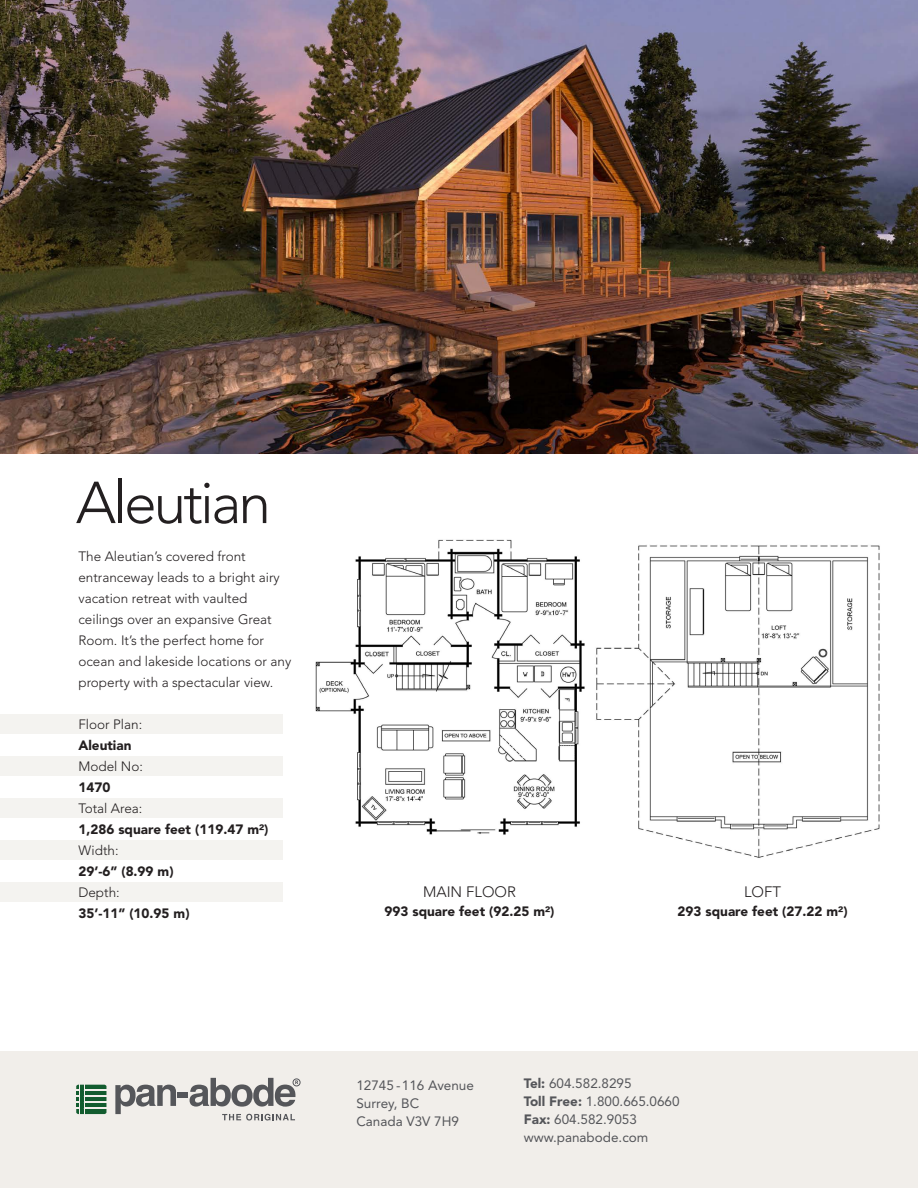
<style>
.page{position:relative;width:918px;height:1188px;background:#fff}
.page>*{position:absolute;margin:0;border:0;box-sizing:border-box;transform-origin:0 0}
.t1{font:300 58.5px "Avenir LT Std";letter-spacing:-.05em;color:#231f20}
.t2{font:300 15px "Avenir LT Std";color:#231f20}
.t3{font:300 13.5px/21px "Avenir LT Std";color:#231f20}
.t4{font:900 13.5px/21px "Avenir LT Std";color:#231f20}
.t5{font:13.5px "Avenir LT Std";color:#55565a}
.s1{font-weight:900}
.s2{font-weight:300}
</style>
<div class="page">
<div style="left:0;top:714px;width:283px;height:20px;background:#f4f3f0"></div>
<div style="left:0;top:756px;width:283px;height:20px;background:#f4f3f0"></div>
<div style="left:0;top:798px;width:283px;height:20px;background:#f4f3f0"></div>
<div style="left:0;top:840px;width:283px;height:20px;background:#f4f3f0"></div>
<div style="left:0;top:882px;width:283px;height:20px;background:#f4f3f0"></div>
<img style="left:0;top:0;width:918px;height:454px">
<img style="left:596px;top:545px;width:284px;height:313px">
<img style="left:315px;top:539px;width:270px;height:296px">
<div style="left:0;top:1052px;width:918px;height:136px;background:#f1eeea"></div>
<svg style="left:115px;top:1085px;width:61px;height:29px"></svg>
<div style="left:177px;top:1092px;width:11px;height:6px;background:#55565a"></div>
<svg style="left:190px;top:1078px;width:111px;height:29px"></svg>
<svg style="left:222px;top:1114px;width:73px;height:7px"></svg>
<svg style="left:76px;top:1085px;width:31px;height:29px"></svg>
<p class="t1" style="left:76px;top:469px;width:197px">Aleutian</p>
<p class="t3" style="left:78px;top:546px;width:203px">The Aleutian’s covered front entranceway leads to a bright airy vacation retreat with vaulted</p>
<p class="t3" style="left:78px;top:609px;width:214px">ceilings over an expansive Great Room. It’s the perfect home for ocean and lakeside locations or any property with a spectacular view.</p>
<p class="t3" style="left:78px;top:714px;width:65px">Floor Plan:<br><span class="s1">Aleutian</span></p>
<p class="t3" style="left:78px;top:756px;width:66px">Model No:<br><span class="s1">1470</span></p>
<p class="t4" style="left:78px;top:798px;width:192px"><span class="s2">Total Area:<br></span>1,286 square feet (119.47 m²)</p>
<p class="t4" style="left:78px;top:840px;width:97px"><span class="s2">Width:<br></span>29’-6” (8.99 m)</p>
<p class="t4" style="left:78px;top:882px;width:113px"><span class="s2">Depth:<br></span>35’-11” (10.95 m)</p>
<p class="t2" style="left:423px;top:883px;width:94px">MAIN FLOOR</p>
<p class="t4" style="left:384px;top:901px;width:172px">993 square feet (92.25 m²)</p>
<p class="t2" style="left:744px;top:883px;width:38px">LOFT</p>
<p class="t4" style="left:678px;top:901px;width:172px">293 square feet (27.22 m²)</p>
<p class="t5" style="left:356px;top:1078px;width:119px">12745 - 116 Avenue</p>
<p class="t5" style="left:356px;top:1096px;width:64px">Surrey, BC</p>
<p class="t5" style="left:356px;top:1114px;width:104px">Canada V3V 7H9</p>
<p class="t5" style="left:524px;top:1076px;width:109px"><span class="s1">Tel:</span> 604.582.8295</p>
<p class="t5" style="left:524px;top:1094px;width:157px"><span class="s1">Toll Free:</span> 1.800.665.0660</p>
<p class="t5" style="left:524px;top:1112px;width:115px"><span class="s1">Fax:</span> 604.582.9053</p>
<p class="t5" style="left:524px;top:1130px;width:126px">www.panabode.com</p>
</div>
